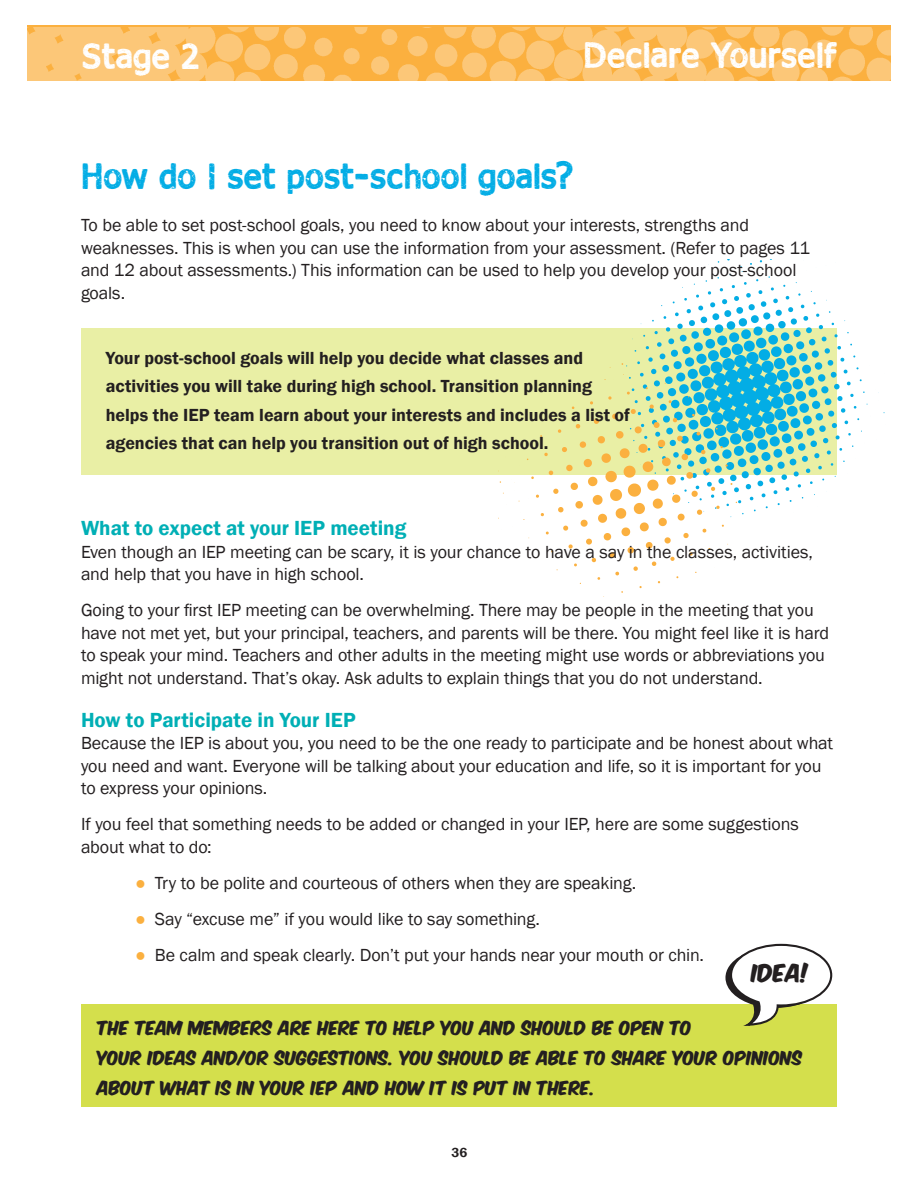
<style>
.page{position:relative;width:918px;height:1188px;background:#fff}
.page>*{position:absolute;margin:0;border:0;box-sizing:border-box;transform-origin:0 0}
.t1{font:36px "Good bye lullaby";color:#fff}
.Headers{font:36px "Good bye lullaby";color:#03ade5}
.Paragraph_Header{font:600 21px "Franklin Gothic";color:#00afb5}
.t2{font:21px "Komika Axis";color:#231f20}
.Body_Copy{font:18px/22.5px "Franklin Gothic";letter-spacing:-.01em;color:#231f20}
.t3{font:600 18px/28.5px "Franklin Gothic";color:#231f20}
.t4{font:16.5px/30px "Komika Axis";letter-spacing:.005em;color:#231f20}
.t5{font:600 13.5px "Franklin Gothic";color:#231f20}
.s1{color:#fbb03f}
</style>
<div class="page">
<img style="left:27px;top:27px;width:864px;height:54px">
<div style="left:81px;top:328px;width:756px;height:147px;background:#e9efa5"></div>
<div style="left:81px;top:1004px;width:756px;height:103px;background:#d4df4c"></div>
<img style="left:632px;top:260px;width:253px;height:255px">
<img style="left:499px;top:363px;width:241px;height:234px">
<svg style="left:725px;top:943px;width:108px;height:83px"></svg>
<h1 class="t1" style="left:590px;top:37px;width:248px">Accept Yourself</h1>
<h1 class="t1" style="left:82px;top:38px;width:120px">Stage 2</h1>
<h1 class="t1" style="left:584px;top:37px;width:118px">Declare</h1>
<h1 class="t1" style="left:179px;top:38px;width:21px">1</h1>
<p class="Headers" style="left:81px;top:158px;width:494px">How do I set post-school goals?</p>
<p class="Body_Copy" style="left:81px;top:215px;width:731px">To be able to set post-school goals, you need to know about your interests, strengths and weaknesses. This is when you can use the information from your assessment. (Refer to pages 11 and 12 about assessments.) This information can be used to help you develop your post-school goals.</p>
<p class="t3" style="left:106px;top:344px;width:526px">Your post-school goals will help you decide what classes and activities you will take during high school. Transition planning helps the IEP team learn about your interests and includes a list of agencies that can help you transition out of high school.</p>
<p class="Paragraph_Header" style="left:81px;top:515px;width:327px">What to expect at your IEP meeting</p>
<p class="Body_Copy" style="left:81px;top:541px;width:734px">Even though an IEP meeting can be scary, it is your chance to have a say in the classes, activities, and help that you have in high school.</p>
<p class="Body_Copy" style="left:81px;top:599px;width:750px">Going to your first IEP meeting can be overwhelming. There may be people in the meeting that you have not met yet, but your principal, teachers, and parents will be there. You might feel like it is hard to speak your mind. Teachers and other adults in the meeting might use words or abbreviations you might not understand. That’s okay. Ask adults to explain things that you do not understand.</p>
<p class="Paragraph_Header" style="left:81px;top:707px;width:276px">How to Participate in Your IEP</p>
<p class="Body_Copy" style="left:81px;top:732px;width:754px">Because the IEP is about you, you need to be the one ready to participate and be honest about what you need and want. Everyone will be talking about your education and life, so it is important for you to express your opinions.</p>
<p class="Body_Copy" style="left:81px;top:813px;width:719px">If you feel that something needs to be added or changed in your IEP, here are some suggestions about what to do:</p>
<p class="Body_Copy" style="left:135px;top:872px;width:503px"><span class="s1">●</span> Try to be polite and courteous of others when they are speaking.</p>
<p class="Body_Copy" style="left:135px;top:908px;width:406px"><span class="s1">●</span> Say “excuse me” if you would like to say something.</p>
<p class="Body_Copy" style="left:135px;top:944px;width:571px"><span class="s1">●</span> Be calm and speak clearly. Don’t put your hands near your mouth or chin.</p>
<p class="t2" style="left:752px;top:962px;width:59px">IDEA!</p>
<p class="t4" style="left:97px;top:1014px;width:707px">THE TEAM MEMBERS ARE HERE TO HELP YOU AND SHOULD BE OPEN TO<br>YOUR IDEAS AND/OR SUGGESTIONS. YOU SHOULD BE ABLE TO SHARE YOUR OPINIONS<br>ABOUT WHAT IS IN YOUR IEP AND HOW IT IS PUT IN THERE.</p>
<p class="t5" style="left:452px;top:1144px;width:17px">36</p>
</div>
